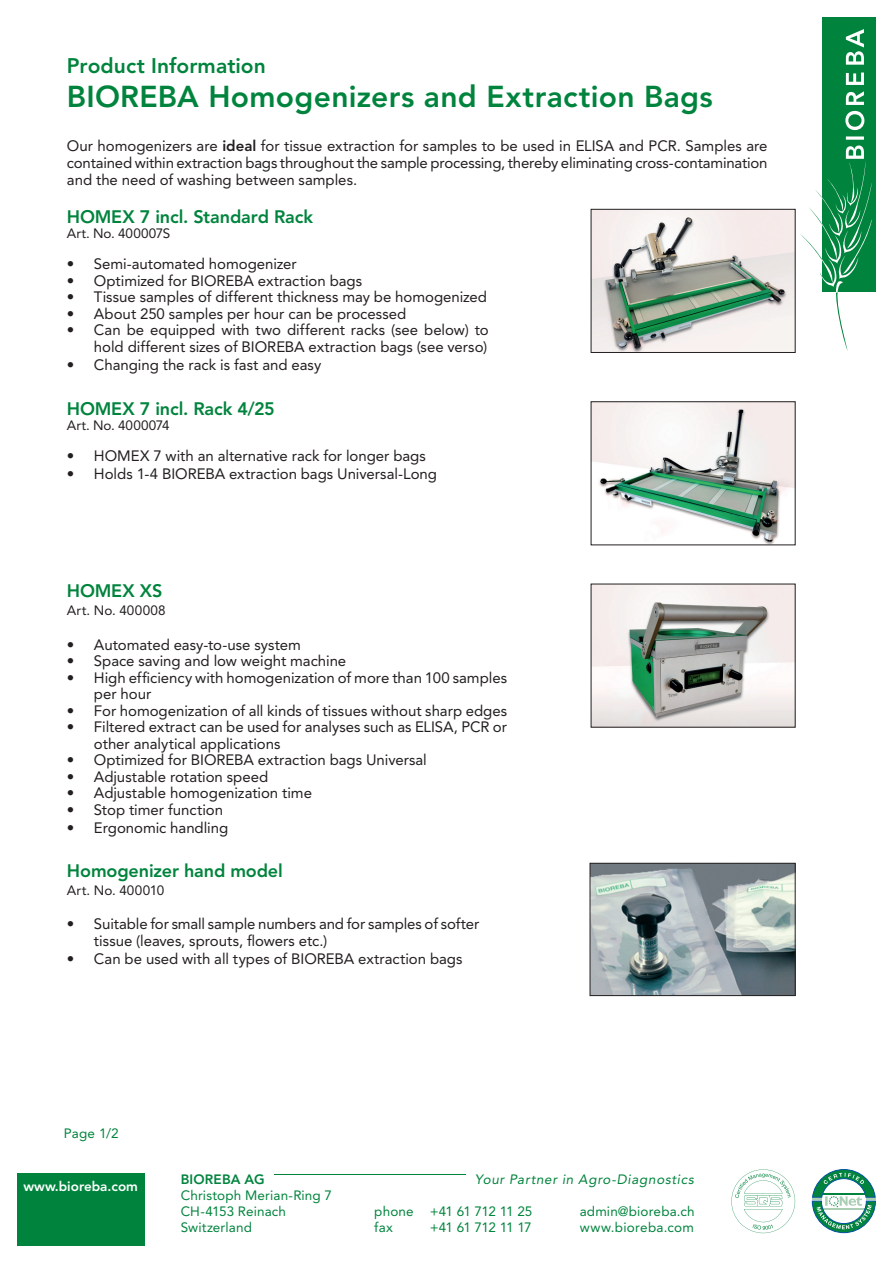
<style>
.page{position:relative;width:893px;height:1263px;background:#fff}
.page>*{position:absolute;margin:0;border:0;box-sizing:border-box;transform-origin:0 0}
.t1{font:800 30px "Avenir LT Std";letter-spacing:.01em;color:#00843d}
.t2{font:800 21px "Avenir LT Std";color:#00843d}
.t3{font:800 18px "Avenir LT Std";letter-spacing:-.01em;color:#00843d}
.t4{font:15px/16.5px "Avenir LT Std";letter-spacing:-.005em;color:#231f20}
.t5{font:13.5px/16.2px "Avenir LT Std";letter-spacing:.01em;color:#00843d}
.t6{font:13.5px "Avenir LT Std";letter-spacing:.01em;color:#231f20}
.t7{font:italic 13.5px "Avenir LT Std";letter-spacing:.05em;color:#00843d}
.t8{font:13.5px "Avenir LT Std";letter-spacing:-.02em;color:#00843d}
.t9{font:800 13.5px "Avenir LT Std";color:#fff}
.t10{font:13.5px "Avenir LT Std";letter-spacing:-.055em;color:#00843d}
.t11{font:800 13.5px "Avenir LT Std";letter-spacing:.01em;color:#00843d}
.s1{font-weight:800}
</style>
<div class="page">
<div style="left:822px;top:17px;width:54px;height:275px;background:#00843d"></div>
<svg style="left:800px;top:29px;width:72px;height:322px"></svg>
<div style="left:17px;top:1173px;width:128px;height:73px;background:#00843d"></div>
<hr style="left:274px;top:1174px;width:191px;height:1px;background:#00843d">
<svg style="left:812px;top:1169px;width:63px;height:64px"></svg>
<svg style="left:731px;top:1169px;width:64px;height:64px"></svg>
<img style="left:592px;top:865px;width:201px;height:129px">
<div style="left:590px;top:863px;width:205px;height:133px;border:1px solid #231f20"></div>
<img style="left:593px;top:211px;width:200px;height:140px">
<div style="left:591px;top:209px;width:204px;height:144px;border:1px solid #231f20"></div>
<img style="left:593px;top:403px;width:200px;height:140px">
<div style="left:591px;top:401px;width:204px;height:144px;border:1px solid #231f20"></div>
<img style="left:593px;top:586px;width:200px;height:139px">
<h2 class="t2" style="left:67px;top:53px;width:200px">Product Information</h2>
<h1 class="t1" style="left:67px;top:79px;width:647px">BIOREBA Homogenizers and Extraction Bags</h1>
<p class="t4" style="left:67px;top:138px;width:702px;line-height:17.1px;text-align:justify">Our homogenizers are <span class="s1">ideal</span> for tissue extraction for samples to be used in ELISA and PCR. Samples are contained within extraction bags throughout the sample processing, thereby eliminating cross-contamination and the need of washing between samples.</p>
<p class="t3" style="left:67px;top:206px;width:248px">HOMEX 7 incl. Standard Rack</p>
<p class="t6" style="left:67px;top:225px;width:105px">Art. No. 400007S</p>
<p class="t4" style="left:67px;top:256px;width:231px">• Semi-automated homogenizer</p>
<p class="t4" style="left:67px;top:272px;width:297px">• Optimized for BIOREBA extraction bags</p>
<p class="t4" style="left:67px;top:289px;width:422px">• Tissue samples of different thickness may be homogenized</p>
<p class="t4" style="left:67px;top:305px;width:341px">• About 250 samples per hour can be processed</p>
<p class="t4" style="left:67px;top:322px;width:423px;text-align:right">• Can be equipped with two different racks (see below) to hold different sizes of BIOREBA extraction bags (see verso)</p>
<p class="t4" style="left:67px;top:356px;width:256px">• Changing the rack is fast and easy</p>
<p class="t3" style="left:67px;top:398px;width:209px">HOMEX 7 incl. Rack 4/25</p>
<p class="t6" style="left:67px;top:417px;width:104px">Art. No. 4000074</p>
<p class="t4" style="left:67px;top:448px;width:360px">• HOMEX 7 with an alternative rack for longer bags</p>
<p class="t4" style="left:67px;top:466px;width:372px">• Holds 1-4 BIOREBA extraction bags Universal-Long</p>
<p class="t3" style="left:67px;top:580px;width:97px">HOMEX XS</p>
<p class="t6" style="left:67px;top:603px;width:100px">Art. No. 400008</p>
<p class="t4" style="left:67px;top:636px;width:236px">• Automated easy-to-use system</p>
<p class="t4" style="left:67px;top:653px;width:281px">• Space saving and low weight machine</p>
<p class="t4" style="left:94px;top:669px;width:415px;text-indent:-27px">• High efficiency with homogenization of more than 100 samples per hour</p>
<p class="t4" style="left:67px;top:702px;width:442px">• For homogenization of all kinds of tissues without sharp edges</p>
<p class="t4" style="left:94px;top:719px;width:415px;text-indent:-27px">• Filtered extract can be used for analyses such as ELISA, PCR or other analytical applications</p>
<p class="t4" style="left:67px;top:752px;width:361px">• Optimized for BIOREBA extraction bags Universal</p>
<p class="t4" style="left:67px;top:768px;width:203px">• Adjustable rotation speed</p>
<p class="t4" style="left:67px;top:785px;width:247px">• Adjustable homogenization time</p>
<p class="t4" style="left:67px;top:801px;width:158px">• Stop timer function</p>
<p class="t4" style="left:67px;top:819px;width:163px">• Ergonomic handling</p>
<p class="t3" style="left:67px;top:860px;width:217px">Homogenizer hand model</p>
<p class="t6" style="left:67px;top:882px;width:99px">Art. No. 400010</p>
<p class="t4" style="left:94px;top:916px;width:387px;text-indent:-27px">• Suitable for small sample numbers and for samples of softer tissue (leaves, sprouts, flowers etc.)</p>
<p class="t4" style="left:67px;top:950px;width:397px">• Can be used with all types of BIOREBA extraction bags</p>
<p class="t5" style="left:64px;top:1125px;width:56px">Page 1/2</p>
<p class="t9" style="left:24px;top:1179px;width:116px">www.bioreba.com</p>
<p class="t11" style="left:181px;top:1171px;width:85px">BIOREBA AG</p>
<p class="t7" style="left:475px;top:1171px;width:220px">Your Partner in Agro-Diagnostics</p>
<p class="t5" style="left:181px;top:1187px;width:153px">Christoph Merian-Ring 7<br>CH-4153 Reinach</p>
<p class="t8" style="left:374px;top:1203px;width:160px">phone +41 61 712 11 25</p>
<p class="t5" style="left:580px;top:1203px;width:116px">admin@bioreba.ch</p>
<p class="t5" style="left:181px;top:1220px;width:73px">Switzerland</p>
<p class="t5" style="left:374px;top:1220px;width:20px">fax</p>
<p class="t10" style="left:430px;top:1220px;width:103px">+41 61 712 11 17</p>
<p class="t5" style="left:580px;top:1220px;width:116px">www.bioreba.com</p>
</div>
